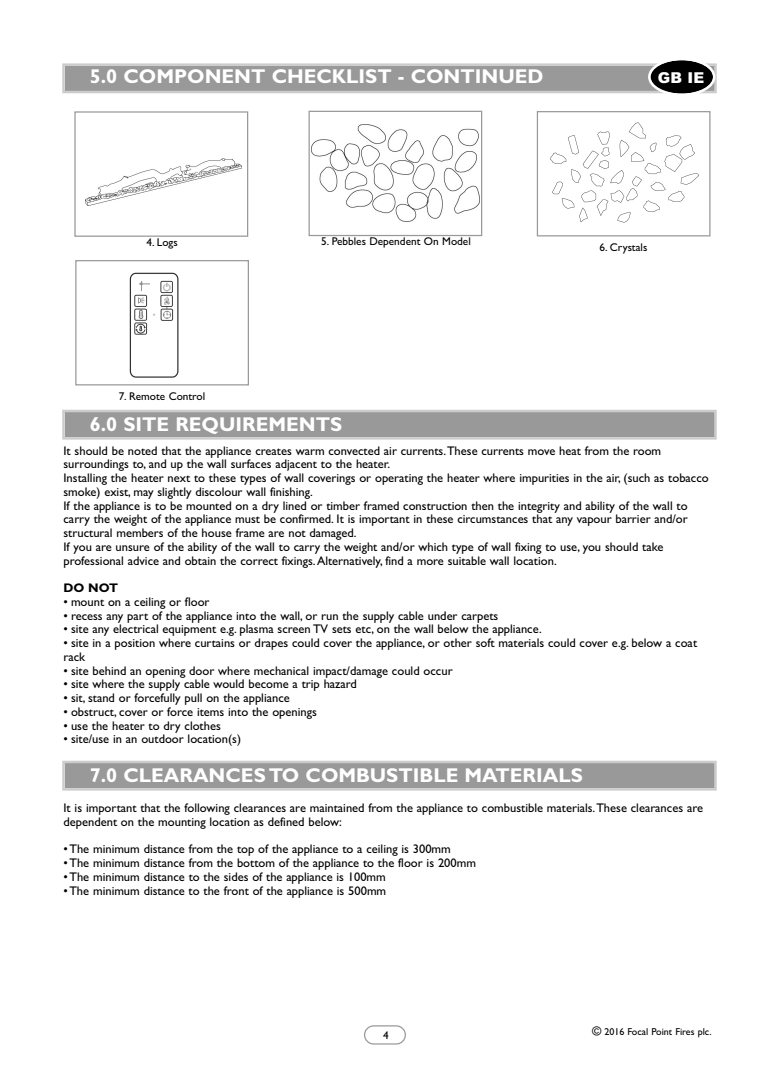
<style>
.page{position:relative;width:780px;height:1088px;background:#fff}
.page>*{position:absolute;margin:0;border:0;box-sizing:border-box;transform-origin:0 0}
.t1{font:700 20px "Gill Sans";color:#fff}
.t2{font:900 15px "Arial";color:#fff}
.t3{font:12.5px/13.8px "Gill Sans";color:#000}
.t4{font:700 12.5px "Gill Sans";color:#000}
.t5{font:11.25px "Gill Sans";color:#000}
.t6{font:10px "Gill Sans";color:#000}
.s1{font-size:12.5px}
</style>
<div class="page">
<div style="left:65px;top:66px;width:649px;height:25px;background:#999"></div>
<div style="left:62px;top:63px;width:654px;height:30px;border:2px solid #ccc"></div>
<svg style="left:364px;top:1025px;width:42px;height:19px"></svg>
<svg style="left:648px;top:60px;width:67px;height:34px"></svg>
<img style="left:86px;top:158px;width:155px;height:48px">
<div style="left:74px;top:111px;width:174px;height:126px;border:1px solid #999"></div>
<img style="left:311px;top:124px;width:168px;height:97px">
<div style="left:308px;top:111px;width:174px;height:125px;border:1px solid #999"></div>
<img style="left:550px;top:122px;width:150px;height:101px">
<div style="left:536px;top:111px;width:174px;height:125px;border:1px solid #999"></div>
<div style="left:65px;top:412px;width:649px;height:25px;background:#999"></div>
<div style="left:62px;top:410px;width:654px;height:30px;border:2px solid #ccc"></div>
<div style="left:65px;top:763px;width:649px;height:25px;background:#999"></div>
<div style="left:62px;top:761px;width:654px;height:29px;border:2px solid #ccc"></div>
<img style="left:129px;top:272px;width:50px;height:106px">
<div style="left:75px;top:260px;width:174px;height:125px;border:1px solid #999"></div>
<h1 class="t1" style="left:90px;top:65px;width:455px">5.0 COMPONENT CHECKLIST - CONTINUED</h1>
<p class="t2" style="left:657px;top:69px;width:48px">GB IE</p>
<p class="t5" style="left:146px;top:236px;width:33px">4. Logs</p>
<p class="t5" style="left:321px;top:235px;width:151px">5. Pebbles Dependent On Model</p>
<p class="t5" style="left:119px;top:389px;width:88px">7. Remote Control</p>
<p class="t5" style="left:599px;top:240px;width:49px">6. Crystals</p>
<h1 class="t1" style="left:90px;top:412px;width:254px">6.0 SITE REQUIREMENTS</h1>
<p class="t3" style="left:63px;top:443px;width:646px">It should be noted that the appliance creates warm convected air currents.These currents move heat from the room surroundings to, and up the wall surfaces adjacent to the heater.<br>Installing the heater next to these types of wall coverings or operating the heater where impurities in the air, (such as tobacco smoke) exist, may slightly discolour wall finishing.<br>If the appliance is to be mounted on a dry lined or timber framed construction then the integrity and ability of the wall to carry the weight of the appliance must be confirmed. It is important in these circumstances that any vapour barrier and/or structural members of the house frame are not damaged.<br>If you are unsure of the ability of the wall to carry the weight and/or which type of wall fixing to use, you should take professional advice and obtain the correct fixings.Alternatively, find a more suitable wall location.</p>
<p class="t4" style="left:63px;top:580px;width:56px">DO NOT</p>
<p class="t3" style="left:63px;top:595px;width:148px">• mount on a ceiling or floor</p>
<p class="t3" style="left:63px;top:608px;width:436px">• recess any part of the appliance into the wall, or run the supply cable under carpets</p>
<p class="t3" style="left:63px;top:622px;width:479px">• site any electrical equipment e.g. plasma screen TV sets etc, on the wall below the appliance.</p>
<p class="t3" style="left:63px;top:636px;width:635px">• site in a position where curtains or drapes could cover the appliance, or other soft materials could cover e.g. below a coat rack</p>
<p class="t3" style="left:63px;top:663px;width:390px">• site behind an opening door where mechanical impact/damage could occur</p>
<p class="t3" style="left:63px;top:677px;width:295px">• site where the supply cable would become a trip hazard</p>
<p class="t3" style="left:63px;top:691px;width:228px">• sit, stand or forcefully pull on the appliance</p>
<p class="t3" style="left:63px;top:705px;width:255px">• obstruct, cover or force items into the openings</p>
<p class="t3" style="left:63px;top:718px;width:159px">• use the heater to dry clothes</p>
<p class="t3" style="left:63px;top:732px;width:179px">• site/use in an outdoor location(s)</p>
<h1 class="t1" style="left:90px;top:763px;width:494px">7.0 CLEARANCES TO COMBUSTIBLE MATERIALS</h1>
<p class="t3" style="left:63px;top:801px;width:641px">It is important that the following clearances are maintained from the appliance to combustible materials.These clearances are dependent on the mounting location as defined below:</p>
<p class="t3" style="left:63px;top:842px;width:389px">•The minimum distance from the top of the appliance to a ceiling is 300mm</p>
<p class="t3" style="left:63px;top:856px;width:414px">•The minimum distance from the bottom of the appliance to the floor is 200mm</p>
<p class="t3" style="left:63px;top:870px;width:324px">•The minimum distance to the sides of the appliance is 100mm</p>
<p class="t3" style="left:63px;top:883px;width:324px">•The minimum distance to the front of the appliance is 500mm</p>
<p class="t5" style="left:383px;top:1028px;width:7px">4</p>
<p class="t6" style="left:592px;top:1026px;width:121px"><span class="s1">©</span> 2016 Focal Point Fires plc.</p>
</div>
